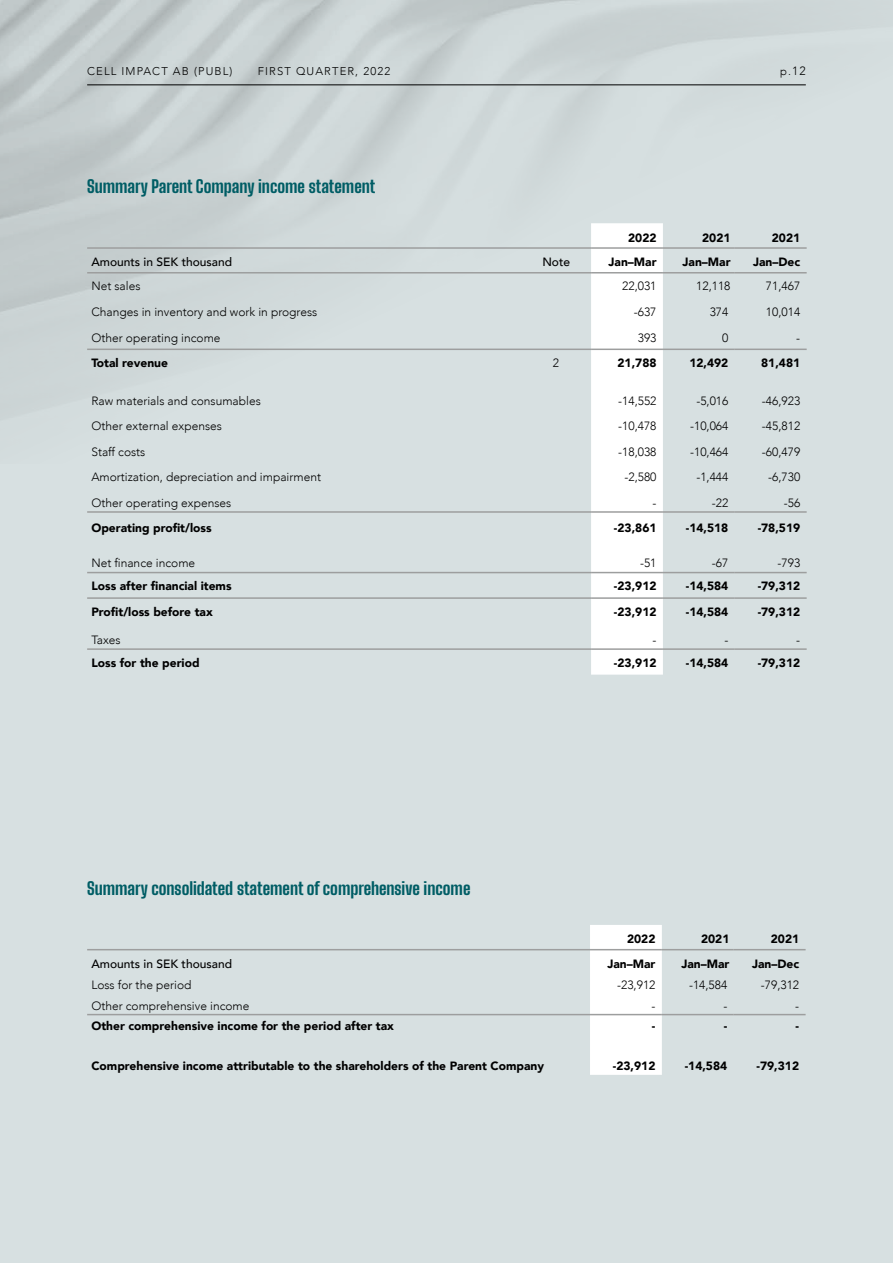
<style>
.page{position:relative;width:893px;height:1263px;background:#d7e0e1}
.page>*{position:absolute;margin:0;border:0;box-sizing:border-box;transform-origin:0 0}
.t1{font:800 17.25px "Big Shoulders Display";color:#005d65}
.t2{font:300 12px "Avenir";color:#000}
.t3{font:900 12px "Avenir";color:#000}
.t4{font:500 12px "Avenir";color:#000}
.t5{font:300 11.25px "Avenir";letter-spacing:.1em;color:#000}
.s1{font-size:12px}
</style>
<div class="page">
<img style="left:0;top:0;width:827px;height:420px">
<div style="left:591px;top:223px;width:72px;height:452px;background:#fff"></div>
<hr style="left:87px;top:247px;width:504px;height:2px;background:#9d9e9e">
<hr style="left:591px;top:247px;width:72px;height:2px;background:#9d9e9e">
<hr style="left:663px;top:247px;width:72px;height:2px;background:#9d9e9e">
<hr style="left:735px;top:247px;width:72px;height:2px;background:#9d9e9e">
<hr style="left:87px;top:272px;width:504px;height:1px;background:#9d9e9e">
<hr style="left:591px;top:272px;width:72px;height:1px;background:#9d9e9e">
<hr style="left:663px;top:272px;width:72px;height:1px;background:#9d9e9e">
<hr style="left:735px;top:272px;width:72px;height:1px;background:#9d9e9e">
<hr style="left:87px;top:349px;width:504px;height:1px;background:#9d9e9e">
<hr style="left:591px;top:349px;width:72px;height:1px;background:#9d9e9e">
<hr style="left:663px;top:349px;width:72px;height:1px;background:#9d9e9e">
<hr style="left:735px;top:349px;width:72px;height:1px;background:#9d9e9e">
<hr style="left:87px;top:648px;width:504px;height:2px;background:#9d9e9e">
<hr style="left:591px;top:648px;width:72px;height:2px;background:#9d9e9e">
<hr style="left:663px;top:648px;width:72px;height:2px;background:#9d9e9e">
<hr style="left:735px;top:648px;width:72px;height:2px;background:#9d9e9e">
<hr style="left:87px;top:572px;width:504px;height:1px;background:#9d9e9e">
<hr style="left:591px;top:572px;width:72px;height:1px;background:#9d9e9e">
<hr style="left:663px;top:572px;width:72px;height:1px;background:#9d9e9e">
<hr style="left:735px;top:572px;width:72px;height:1px;background:#9d9e9e">
<hr style="left:87px;top:597px;width:504px;height:2px;background:#9d9e9e">
<hr style="left:591px;top:597px;width:72px;height:2px;background:#9d9e9e">
<hr style="left:663px;top:597px;width:72px;height:2px;background:#9d9e9e">
<hr style="left:735px;top:597px;width:72px;height:2px;background:#9d9e9e">
<hr style="left:87px;top:511px;width:504px;height:2px;background:#9d9e9e">
<hr style="left:591px;top:511px;width:72px;height:2px;background:#9d9e9e">
<hr style="left:663px;top:511px;width:72px;height:2px;background:#9d9e9e">
<hr style="left:735px;top:511px;width:72px;height:2px;background:#9d9e9e">
<div style="left:590px;top:925px;width:72px;height:150px;background:#fff"></div>
<hr style="left:87px;top:949px;width:503px;height:1px;background:#9d9e9e">
<hr style="left:590px;top:949px;width:72px;height:1px;background:#9d9e9e">
<hr style="left:662px;top:949px;width:72px;height:1px;background:#9d9e9e">
<hr style="left:734px;top:949px;width:72px;height:1px;background:#9d9e9e">
<hr style="left:87px;top:1014px;width:503px;height:1px;background:#9d9e9e">
<hr style="left:590px;top:1014px;width:72px;height:1px;background:#9d9e9e">
<hr style="left:662px;top:1014px;width:72px;height:1px;background:#9d9e9e">
<hr style="left:734px;top:1014px;width:72px;height:1px;background:#9d9e9e">
<p class="t5" style="left:87px;top:65px;width:147px">CELL IMPACT AB (PUBL)</p>
<p class="t5" style="left:258px;top:65px;width:134px">FIRST QUARTER, 2022</p>
<p class="t5" style="left:780px;top:65px;width:27px">p.<span class="s1">12</span></p>
<h1 class="t1" style="left:87px;top:172px;width:290px">Summary Parent Company income statement</h1>
<p class="t3" style="left:628px;top:227px;width:30px">2022</p>
<p class="t3" style="left:702px;top:227px;width:30px">2021</p>
<p class="t3" style="left:772px;top:227px;width:30px">2021</p>
<p class="t4" style="left:91px;top:252px;width:142px">Amounts in SEK thousand</p>
<p class="t4" style="left:542px;top:252px;width:29px">Note</p>
<p class="t3" style="left:609px;top:252px;width:49px">Jan–Mar</p>
<p class="t3" style="left:682px;top:252px;width:49px">Jan–Mar</p>
<p class="t3" style="left:753px;top:252px;width:49px">Jan–Dec</p>
<p class="t2" style="left:91px;top:279px;width:51px">Net sales</p>
<p class="t2" style="left:622px;top:279px;width:36px">22,031</p>
<p class="t2" style="left:696px;top:279px;width:36px">12,118</p>
<p class="t2" style="left:766px;top:279px;width:36px">71,467</p>
<p class="t2" style="left:91px;top:305px;width:227px">Changes in inventory and work in progress</p>
<p class="t2" style="left:634px;top:305px;width:24px">-637</p>
<p class="t2" style="left:710px;top:305px;width:20px">374</p>
<p class="t2" style="left:766px;top:305px;width:36px">10,014</p>
<p class="t2" style="left:91px;top:330px;width:131px">Other operating income</p>
<p class="t2" style="left:638px;top:330px;width:20px">393</p>
<p class="t2" style="left:722px;top:330px;width:8px">0</p>
<p class="t2" style="left:796px;top:330px;width:5px">-</p>
<p class="t3" style="left:91px;top:353px;width:78px">Total revenue</p>
<p class="t2" style="left:553px;top:356px;width:8px">2</p>
<p class="t3" style="left:617px;top:353px;width:41px">21,788</p>
<p class="t3" style="left:689px;top:353px;width:41px">12,492</p>
<p class="t3" style="left:761px;top:353px;width:41px">81,481</p>
<p class="t2" style="left:91px;top:394px;width:171px">Raw materials and consumables</p>
<p class="t2" style="left:618px;top:394px;width:40px">-14,552</p>
<p class="t2" style="left:696px;top:394px;width:34px">-5,016</p>
<p class="t2" style="left:762px;top:394px;width:40px">-46,923</p>
<p class="t2" style="left:91px;top:419px;width:132px">Other external expenses</p>
<p class="t2" style="left:618px;top:419px;width:40px">-10,478</p>
<p class="t2" style="left:690px;top:419px;width:40px">-10,064</p>
<p class="t2" style="left:762px;top:419px;width:40px">-45,812</p>
<p class="t2" style="left:91px;top:445px;width:56px">Staff costs</p>
<p class="t2" style="left:618px;top:445px;width:40px">-18,038</p>
<p class="t2" style="left:690px;top:445px;width:40px">-10,464</p>
<p class="t2" style="left:762px;top:445px;width:40px">-60,479</p>
<p class="t2" style="left:91px;top:470px;width:231px">Amortization, depreciation and impairment</p>
<p class="t2" style="left:624px;top:470px;width:34px">-2,580</p>
<p class="t2" style="left:696px;top:470px;width:34px">-1,444</p>
<p class="t2" style="left:768px;top:470px;width:34px">-6,730</p>
<p class="t2" style="left:91px;top:496px;width:141px">Other operating expenses</p>
<p class="t2" style="left:653px;top:496px;width:5px">-</p>
<p class="t2" style="left:712px;top:496px;width:18px">-22</p>
<p class="t2" style="left:784px;top:496px;width:18px">-56</p>
<p class="t3" style="left:91px;top:518px;width:122px">Operating profit/loss</p>
<p class="t3" style="left:614px;top:518px;width:44px">-23,861</p>
<p class="t3" style="left:686px;top:518px;width:44px">-14,518</p>
<p class="t3" style="left:758px;top:518px;width:44px">-78,519</p>
<p class="t2" style="left:91px;top:556px;width:105px">Net finance income</p>
<p class="t2" style="left:640px;top:556px;width:18px">-51</p>
<p class="t2" style="left:712px;top:556px;width:18px">-67</p>
<p class="t2" style="left:778px;top:556px;width:24px">-793</p>
<p class="t3" style="left:91px;top:576px;width:142px">Loss after financial items</p>
<p class="t3" style="left:614px;top:576px;width:44px">-23,912</p>
<p class="t3" style="left:686px;top:576px;width:44px">-14,584</p>
<p class="t3" style="left:758px;top:576px;width:44px">-79,312</p>
<p class="t3" style="left:91px;top:601px;width:123px">Profit/loss before tax</p>
<p class="t3" style="left:614px;top:601px;width:44px">-23,912</p>
<p class="t3" style="left:686px;top:601px;width:44px">-14,584</p>
<p class="t3" style="left:758px;top:601px;width:44px">-79,312</p>
<p class="t2" style="left:91px;top:633px;width:31px">Taxes</p>
<p class="t2" style="left:653px;top:633px;width:5px">-</p>
<p class="t2" style="left:724px;top:633px;width:5px">-</p>
<p class="t2" style="left:796px;top:633px;width:5px">-</p>
<p class="t3" style="left:91px;top:652px;width:110px">Loss for the period</p>
<p class="t3" style="left:614px;top:652px;width:44px">-23,912</p>
<p class="t3" style="left:686px;top:652px;width:44px">-14,584</p>
<p class="t3" style="left:758px;top:652px;width:44px">-79,312</p>
<h1 class="t1" style="left:87px;top:874px;width:385px">Summary consolidated statement of comprehensive income</h1>
<p class="t3" style="left:627px;top:929px;width:30px">2022</p>
<p class="t3" style="left:701px;top:929px;width:30px">2021</p>
<p class="t3" style="left:771px;top:929px;width:30px">2021</p>
<p class="t4" style="left:91px;top:953px;width:142px">Amounts in SEK thousand</p>
<p class="t3" style="left:607px;top:953px;width:49px">Jan–Mar</p>
<p class="t3" style="left:681px;top:953px;width:49px">Jan–Mar</p>
<p class="t3" style="left:752px;top:953px;width:49px">Jan–Dec</p>
<p class="t2" style="left:91px;top:978px;width:102px">Loss for the period</p>
<p class="t2" style="left:617px;top:978px;width:40px">-23,912</p>
<p class="t2" style="left:689px;top:978px;width:40px">-14,584</p>
<p class="t2" style="left:761px;top:978px;width:40px">-79,312</p>
<p class="t2" style="left:91px;top:998px;width:160px">Other comprehensive income</p>
<p class="t2" style="left:651px;top:998px;width:5px">-</p>
<p class="t2" style="left:723px;top:998px;width:5px">-</p>
<p class="t2" style="left:795px;top:998px;width:5px">-</p>
<p class="t3" style="left:91px;top:1015px;width:304px">Other comprehensive income for the period after tax</p>
<p class="t3" style="left:652px;top:1015px;width:5px">-</p>
<p class="t3" style="left:724px;top:1015px;width:5px">-</p>
<p class="t3" style="left:796px;top:1015px;width:5px">-</p>
<p class="t3" style="left:91px;top:1055px;width:454px">Comprehensive income attributable to the shareholders of the Parent Company</p>
<p class="t3" style="left:613px;top:1055px;width:44px">-23,912</p>
<p class="t3" style="left:685px;top:1055px;width:44px">-14,584</p>
<p class="t3" style="left:756px;top:1055px;width:44px">-79,312</p>
</div>
